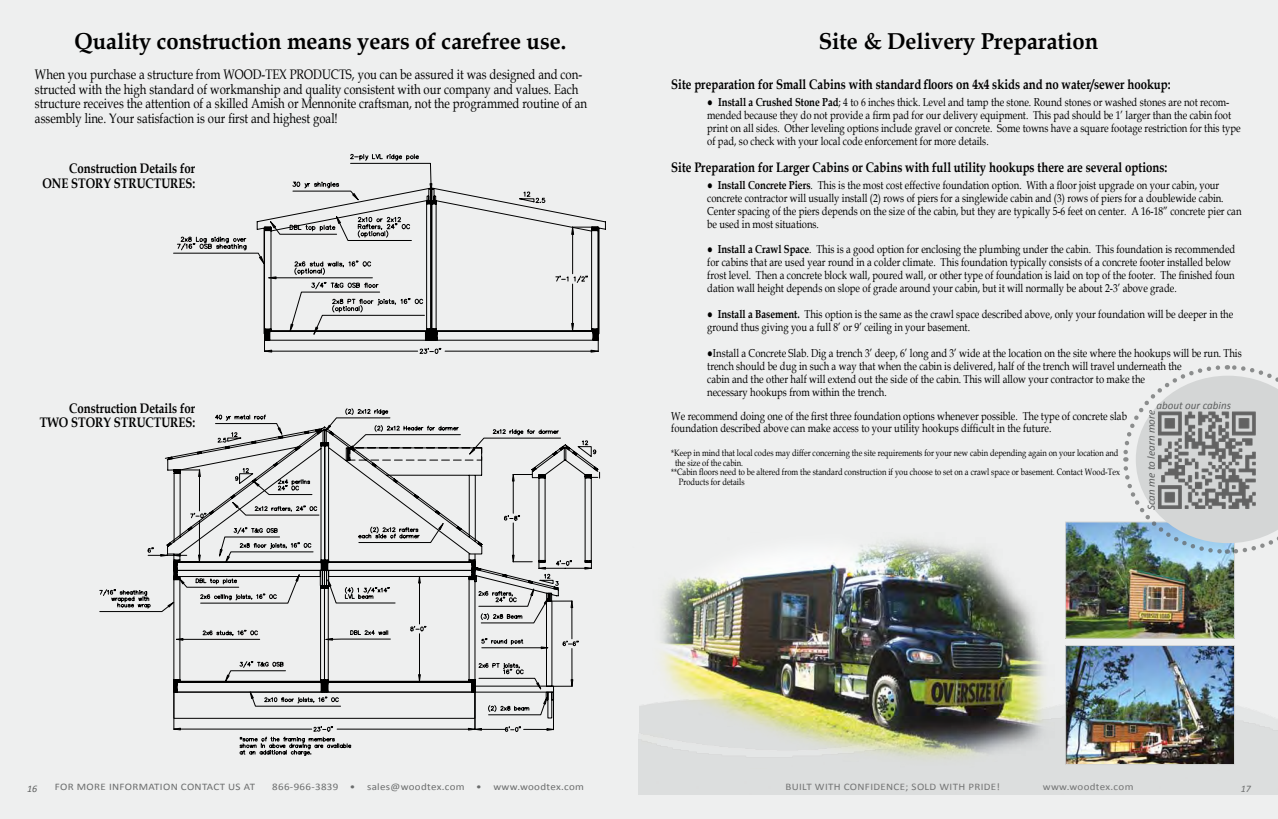
<style>
.page{position:relative;width:1278px;height:819px;background:#fff}
.page>*{position:absolute;margin:0;border:0;box-sizing:border-box;transform-origin:0 0}
.t1{font:700 23px "Book Antiqua";color:#000;scale:.96 1}
.t2{font:13.8px/14.4px "Book Antiqua";color:#000;scale:.83 1}
.t3{font:700 13.8px/14.4px "Book Antiqua";color:#000;text-align:right;scale:.83 1}
.t4{font:11.5px/13px "Book Antiqua";color:#000;scale:.83 1}
.t5{font:italic 11px "Calibri";color:#5d5f5f}
.t6{font:10px "Calibri";letter-spacing:.03em;color:#6b6d6d;scale:1.1 1}
.t7{font:italic 10px "Calibri";color:#5d5f5f}
.t8{font:italic 10px "Calibri";color:#6b6d6d}
.t9{font:9.2px "Book Antiqua";color:#000;scale:.83 1}
.s1{font-family:"Arial";font-weight:700}
.s2{font-weight:700}
</style>
<div class="page">
<div style="left:639px;top:0;width:639px;height:819px;background:#eeefef"></div>
<div style="left:0;top:0;width:639px;height:819px;background:#eeefef"></div>
<svg style="left:350px;top:154px;width:81px;height:9px"></svg>
<svg style="left:173px;top:163px;width:426px;height:191px"></svg>
<svg style="left:264px;top:191px;width:335px;height:150px"></svg>
<svg style="left:579px;top:440px;width:20px;height:130px"></svg>
<svg style="left:99px;top:408px;width:480px;height:348px"></svg>
<img style="left:1067px;top:524px;width:166px;height:113px">
<div style="left:1065px;top:522px;width:170px;height:117px;border:1px solid #d4d6d6"></div>
<img style="left:1067px;top:647px;width:166px;height:116px">
<div style="left:1065px;top:645px;width:170px;height:120px;border:1px solid #d4d6d6"></div>
<img style="left:638px;top:539px;width:422px;height:229px">
<svg style="left:1122px;top:365px;width:156px;height:190px"></svg>
<img style="left:1155px;top:409px;width:113px;height:112px">
<h1 class="t1" style="left:74px;top:26px;width:514px">Quality construction means years of carefree use.</h1>
<h1 class="t1" style="left:819px;top:26px;width:292px">Site &amp; Delivery Preparation</h1>
<p class="t2" style="left:35px;top:67px;width:667px">When you purchase a structure from WOOD-TEX PRODUCTS, you can be assured it was designed and con&shy;structed with the high standard of workmanship and quality consistent with our company and values. Each structure receives the attention of a skilled Amish or Mennonite craftsman, not the programmed routine of an assembly line. Your satisfaction is our first and highest goal!</p>
<p class="t3" style="left:671px;top:77px;width:603px">Site preparation for Small Cabins with standard floors on 4x4 skids and no water/sewer hookup:</p>
<p class="t4" style="left:707px;top:95px;width:644px"><span class="s1">●</span> <span class="s2">Install a Crushed Stone Pad</span>; 4 to 6 inches thick. Level and tamp the stone. Round stones or washed stones are not recom&shy;mended because they do not provide a firm pad for our delivery equipment. This pad should be 1’ larger than the cabin foot print on all sides. Other leveling options include gravel or concrete. Some towns have a square footage restriction for this type of pad, so check with your local code enforcement for more details.</p>
<p class="t3" style="left:671px;top:160px;width:599px">Site Preparation for Larger Cabins or Cabins with full utility hookups there are several options:</p>
<p class="t4" style="left:707px;top:178px;width:645px"><span class="s1">●</span> <span class="s2">Install Concrete Piers</span>. This is the most cost effective foundation option. With a floor joist upgrade on your cabin, your concrete contractor will usually install (2) rows of piers for a singlewide cabin and (3) rows of piers for a doublewide cabin.<br>Center spacing of the piers depends on the size of the cabin, but they are typically 5-6 feet on center. A 16-18” concrete pier can be used in most situations.</p>
<p class="t4" style="left:707px;top:242px;width:638px"><span class="s1">●</span> <span class="s2">Install a Crawl Space</span>. This is a good option for enclosing the plumbing under the cabin. This foundation is recommended for cabins that are used year round in a colder climate. This foundation typically consists of a concrete footer installed below frost level. Then a concrete block wall, poured wall, or other type of foundation is laid on top of the footer. The finished foun dation wall height depends on slope of grade around your cabin, but it will normally be about 2-3’ above grade.</p>
<p class="t4" style="left:707px;top:307px;width:635px"><span class="s1">●</span> <span class="s2">Install a Basement.</span> This option is the same as the crawl space described above, only your foundation will be deeper in the ground thus giving you a full 8’ or 9’ ceiling in your basement.</p>
<p class="t4" style="left:707px;top:346px;width:646px"><span class="s1">●</span>Install a Concrete Slab. Dig a trench 3’ deep, 6’ long and 3’ wide at the location on the site where the hookups will be run. This trench should be dug in such a way that when the cabin is delivered, half of the trench will travel underneath the<br>cabin and the other half will extend out the side of the cabin. This will allow your contractor to make the<br>necessary hookups from within the trench.</p>
<p class="t4" style="left:671px;top:410px;width:551px;line-height:12px">We recommend doing one of the first three foundation options whenever possible. The type of concrete slab foundation described above can make access to your utility hookups difficult in the future.</p>
<p class="t9" style="left:671px;top:447px;width:541px">*Keep in mind that local codes may differ concerning the site requirements for your new cabin depending again on your location and</p>
<p class="t9" style="left:675px;top:456px;width:84px">the size of the cabin.</p>
<p class="t9" style="left:671px;top:466px;width:542px">**Cabin floors need to be altered from the standard construction if you choose to set on a crawl space or basement. Contact Wood-Tex</p>
<p class="t9" style="left:679px;top:475px;width:81px">Products for details</p>
<p class="t3" style="left:42px;top:161px;width:186px">Construction Details for<br>ONE STORY STRUCTURES:</p>
<p class="t5" style="left:1156px;top:398px;width:76px">about our cabins</p>
<p class="t3" style="left:40px;top:401px;width:189px">Construction Details for<br>TWO STORY STRUCTURES:</p>
<p class="t5" style="left:1144px;top:510px;width:102px;rotate:-90deg">Scan me to learn more</p>
<p class="t7" style="left:27px;top:782px;width:12px">16</p>
<p class="t6" style="left:55px;top:780px;width:184px">FOR MORE INFORMATION CONTACT US AT</p>
<p class="t6" style="left:272px;top:780px;width:285px">866-966-3839 • sales@woodtex.com • www.woodtex.com</p>
<p class="t6" style="left:785px;top:780px;width:197px">BUILT WITH CONFIDENCE; SOLD WITH PRIDE!</p>
<p class="t6" style="left:1043px;top:780px;width:84px">www.woodtex.com</p>
<p class="t8" style="left:1241px;top:782px;width:12px">17</p>
</div>
